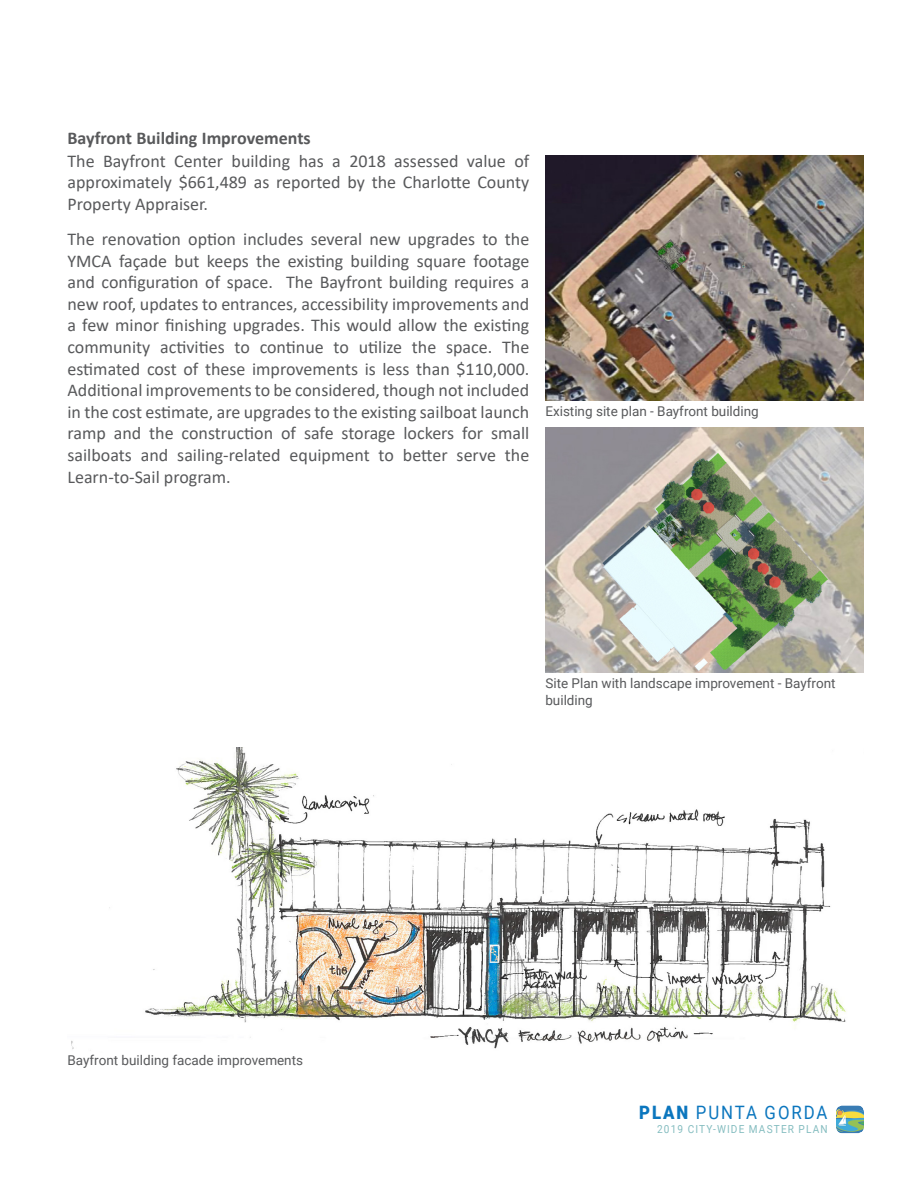
<style>
.page{position:relative;width:918px;height:1188px;background:#fff}
.page>*{position:absolute;margin:0;border:0;box-sizing:border-box;transform-origin:0 0}
.t1{font:18.45px "Roboto";letter-spacing:.115em;color:#0b76be;scale:.91 1}
.t2{font:18px/21.6px "Calibri";color:#58595b;text-align:justify}
.t3{font:700 18px "Calibri";color:#58595b}
.t4{font:13.5px/16.5px "Roboto";color:#58595b}
.t5{font:11.1px "Roboto";letter-spacing:.115em;color:#85bdc0;scale:.91 1}
.s1{font-weight:900}
</style>
<div class="page">
<div style="left:822px;top:1096px;width:55px;height:38px;background:#fff;opacity:.05"></div>
<img style="left:545px;top:156px;width:319px;height:244px">
<img style="left:545px;top:427px;width:319px;height:245px">
<img style="left:71px;top:748px;width:775px;height:301px">
<p class="t3" style="left:68px;top:125px;width:245px">Bayfront Building Improvements</p>
<p class="t2" style="left:68px;top:149px;width:463px">The Bayfront Center building has a 2018 assessed value of approximately $661,489 as reported by the Charlotte County Property Appraiser.</p>
<p class="t2" style="left:68px;top:228px;width:463px">The renovation option includes several new upgrades to the YMCA façade but keeps the existing building square footage and configuration of space. The Bayfront building requires a new roof, updates to entrances, accessibility improvements and a few minor finishing upgrades. This would allow the existing community activities to continue to utilize the space. The estimated cost of these improvements is less than $110,000.<br>Additional improvements to be considered, though not included in the cost estimate, are upgrades to the existing sailboat launch ramp and the construction of safe storage lockers for small sailboats and sailing-related equipment to better serve the Learn-to-Sail program.</p>
<p class="t4" style="left:545px;top:403px;width:215px">Existing site plan - Bayfront building</p>
<p class="t4" style="left:545px;top:675px;width:292px">Site Plan with landscape improvement - Bayfront building</p>
<p class="t4" style="left:68px;top:1051px;width:237px">Bayfront building facade improvements</p>
<p class="t1" style="left:639px;top:1099px;width:209px"><span class="s1">PLAN</span> PUNTA GORDA</p>
<p class="t5" style="left:657px;top:1121px;width:189px">2019 CITY-WIDE MASTER PLAN</p>
</div>
